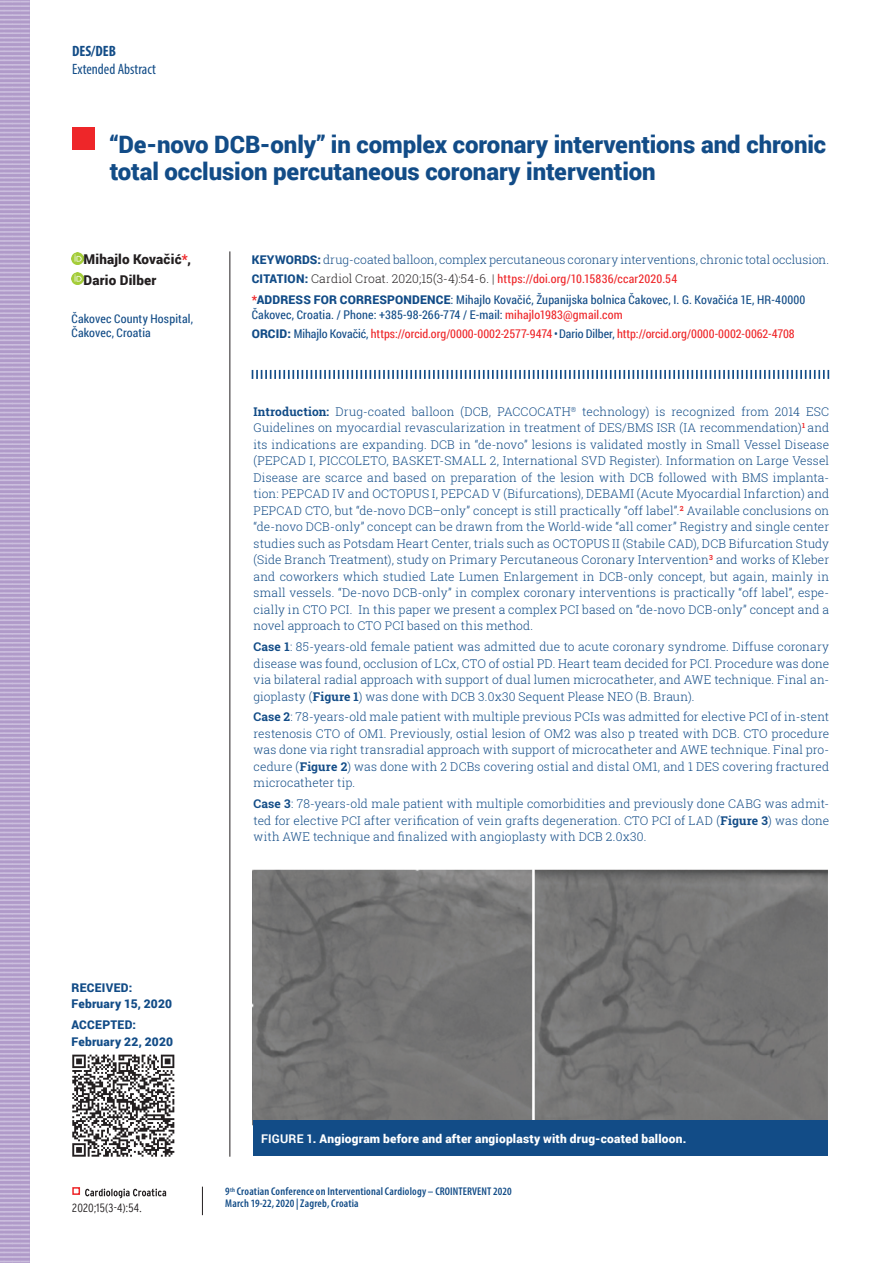
<style>
.page{position:relative;width:893px;height:1263px;background:#fff}
.page>*{position:absolute;margin:0;border:0;box-sizing:border-box;transform-origin:0 0}
.t1{font:900 24px/27px "Roboto";letter-spacing:-.005em;color:#124c87}
.t2{font:condensed 15px "Myriad Pro";color:#124c87}
.t3{font:700 condensed 15px "Myriad Pro";color:#124c87}
.t4{font:900 13.5px/20.7px "Roboto";letter-spacing:.01em;color:#231f20}
.t5{font:300 12px/16.5px "Roboto Slab";letter-spacing:.005em;color:#124c87;text-align:justify}
.t6{font:12px "Roboto Condensed";color:#ee2629}
.t7{font:12px/13.5px "Roboto Condensed";letter-spacing:.01em;color:#124c87}
.t8{font:900 12px/16.5px "Roboto";letter-spacing:.02em;color:#124c87}
.t9{font:900 12px "Roboto";letter-spacing:.015em;color:#fff}
.t10{font:300 condensed 12px "Interstate";letter-spacing:.015em;color:#231f20}
.t11{font:600 condensed 11.25px/12px "Myriad Pro";letter-spacing:.015em;color:#124c87}
.s1{color:#ee2629}
.s2{font-family:"Roboto";font-weight:900}
.s3{font-family:"Roboto";font-weight:900;color:#124c87}
.s4{font-family:"Roboto Slab";font-weight:300;color:#231f20}
.s5{font-family:"Roboto"}
.s6{color:#124c87}
.s7{font-weight:700}
</style>
<div class="page">
<svg style="left:85px;top:1188px;width:81px;height:10px"></svg>
<div style="left:72px;top:1187px;width:8px;height:8px;border:2px solid #ee2629"></div>
<svg style="left:202px;top:1187px;width:1px;height:28px"></svg>
<div style="left:72px;top:128px;width:23px;height:22px;background:#ee2629"></div>
<svg style="left:72px;top:252px;width:12px;height:12px"></svg>
<svg style="left:72px;top:273px;width:12px;height:12px"></svg>
<hr style="left:230px;top:251px;width:1px;height:906px;background:#231f20">
<svg style="left:252px;top:370px;width:577px;height:9px"></svg>
<svg style="left:0;top:0;width:30px;height:1263px;background:#baa7d0"></svg>
<img style="left:253px;top:870px;width:280px;height:250px">
<img style="left:535px;top:870px;width:292px;height:250px">
<div style="left:253px;top:1120px;width:574px;height:35px;background:#124c87"></div>
<svg style="left:72px;top:1054px;width:102px;height:103px"></svg>
<p class="t3" style="left:72px;top:42px;width:45px">DES/DEB</p>
<p class="t2" style="left:72px;top:60px;width:85px">Extended Abstract</p>
<h1 class="t1" style="left:110px;top:130px;width:718px">“De-novo DCB-only” in complex coronary interventions and chronic total occlusion percutaneous coronary intervention</h1>
<p class="t4" style="left:84px;top:248px;width:109px">Mihajlo Kovačić<span class="s1">*</span>,<br>Dario Dilber</p>
<p class="t7" style="left:72px;top:312px;width:123px">Čakovec County Hospital,<br>Čakovec, Croatia</p>
<p class="t5" style="left:252px;top:251px;width:579px"><span class="s2">KEYWORDS:</span> drug-coated balloon, complex percutaneous coronary interventions, chronic total occlusion.</p>
<p class="t6" style="left:252px;top:271px;width:427px"><span class="s3">CITATION:</span> <span class="s4">Cardiol Croat. 2020;15(3-4):54-6. |</span> https://doi.org/10.15836/ccar2020.54</p>
<p class="t8" style="left:252px;top:291px;width:22px"><span class="s1">*</span>Addr</p>
<p class="t8" style="left:289px;top:291px;width:34px">ess for</p>
<p class="t8" style="left:340px;top:291px;width:9px">corr</p>
<p class="t8" style="left:372px;top:291px;width:32px">espond</p>
<p class="t7" style="left:252px;top:292px;width:555px;line-height:15px;text-indent:168px"><span class="s2">ence</span><span class="s5">:</span> Mihajlo Kovačić, Županijska bolnica Čakovec, I. G. Kovačića 1E, HR-40000<br>Čakovec, Croatia. / Phone: +385-98-266-774 / E-mail: <span class="s1">mihajlo1983@gmail.com</span></p>
<p class="t6" style="left:252px;top:326px;width:545px"><span class="s3">ORCID:</span> <span class="s6">Mihajlo Kovačić,</span> https://orcid.org/0000-0002-2577-9474 <span class="s6">• Dario Dilber,</span> http://orcid.org/0000-0002-0062-4708</p>
<p class="t5" style="left:254px;top:403px;width:577px"><span class="s7">Introduction:</span> Drug-coated balloon (DCB, PACCOCATH<sup>®</sup> technology) is recognized from 2014 ESC Guidelines on myocardial revascularization in treatment of DES/BMS ISR (IA recommendation)<sup>1</sup> and its indications are expanding. DCB in “de-novo” lesions is validated mostly in Small Vessel Disease (PEPCAD I, PICCOLETO, BASKET-SMALL 2, International SVD Register). Information on Large Vessel Disease are scarce and based on preparation of the lesion with DCB followed with BMS implanta&shy;tion: PEPCAD IV and OCTOPUS I, PEPCAD V (Bifurcations), DEBAMI (Acute Myocardial Infarction) and PEPCAD CTO, but “de-novo DCB–only” concept is still practically “off label”.<sup>2</sup> Available conclusions on “de-novo DCB-only” concept can be drawn from the World-wide “all comer” Registry and single center studies such as Potsdam Heart Center, trials such as OCTOPUS II (Stabile CAD), DCB Bifurcation Study (Side Branch Treatment), study on Primary Percutaneous Coronary Intervention<sup>3</sup> and works of Kleber and coworkers which studied Late Lumen Enlargement in DCB-only concept, but again, mainly in small vessels. “De-novo DCB-only” in complex coronary interventions is practically “off label”, espe&shy;cially in CTO PCI. In this paper we present a complex PCI based on “de-novo DCB-only” concept and a novel approach to CTO PCI based on this method.</p>
<p class="t5" style="left:254px;top:638px;width:577px"><span class="s7">Case 1</span>: 85-years-old female patient was admitted due to acute coronary syndrome. Diffuse coronary disease was found, occlusion of LCx, CTO of ostial PD. Heart team decided for PCI. Procedure was done via bilateral radial approach with support of dual lumen microcatheter, and AWE technique. Final an&shy;gioplasty (<span class="s7">Figure 1</span>) was done with DCB 3.0x30 Sequent Please NEO (B. Braun).</p>
<p class="t5" style="left:254px;top:708px;width:577px"><span class="s7">Case 2</span>: 78-years-old male patient with multiple previous PCIs was admitted for elective PCI of in-stent restenosis CTO of OM1. Previously, ostial lesion of OM2 was also p treated with DCB. CTO procedure was done via right transradial approach with support of microcatheter and AWE technique. Final pro&shy;cedure (<span class="s7">Figure 2</span>) was done with 2 DCBs covering ostial and distal OM1, and 1 DES covering fractured microcatheter tip.</p>
<p class="t5" style="left:254px;top:795px;width:577px"><span class="s7">Case 3</span>: 78-years-old male patient with multiple comorbidities and previously done CABG was admit&shy;ted for elective PCI after verification of vein grafts degeneration. CTO PCI of LAD (<span class="s7">Figure 3</span>) was done with AWE technique and finalized with angioplasty with DCB 2.0x30.</p>
<p class="t8" style="left:72px;top:979px;width:102px">Received:<br>February 15, 2020</p>
<p class="t8" style="left:72px;top:1016px;width:103px">Accepted:<br>February 22, 2020</p>
<p class="t10" style="left:72px;top:1201px;width:71px">2020;15(3-4):54.</p>
<p class="t9" style="left:261px;top:1131px;width:427px"><span class="s7">FIGURE 1</span>. Angiogram before and after angioplasty with drug-coated balloon.</p>
<p class="t11" style="left:225px;top:1186px;width:288px">9<sup>th</sup> Croatian Conference on Interventional Cardiology – CROINTERVENT 2020<br>March 19-22, 2020 | Zagreb, Croatia</p>
</div>
